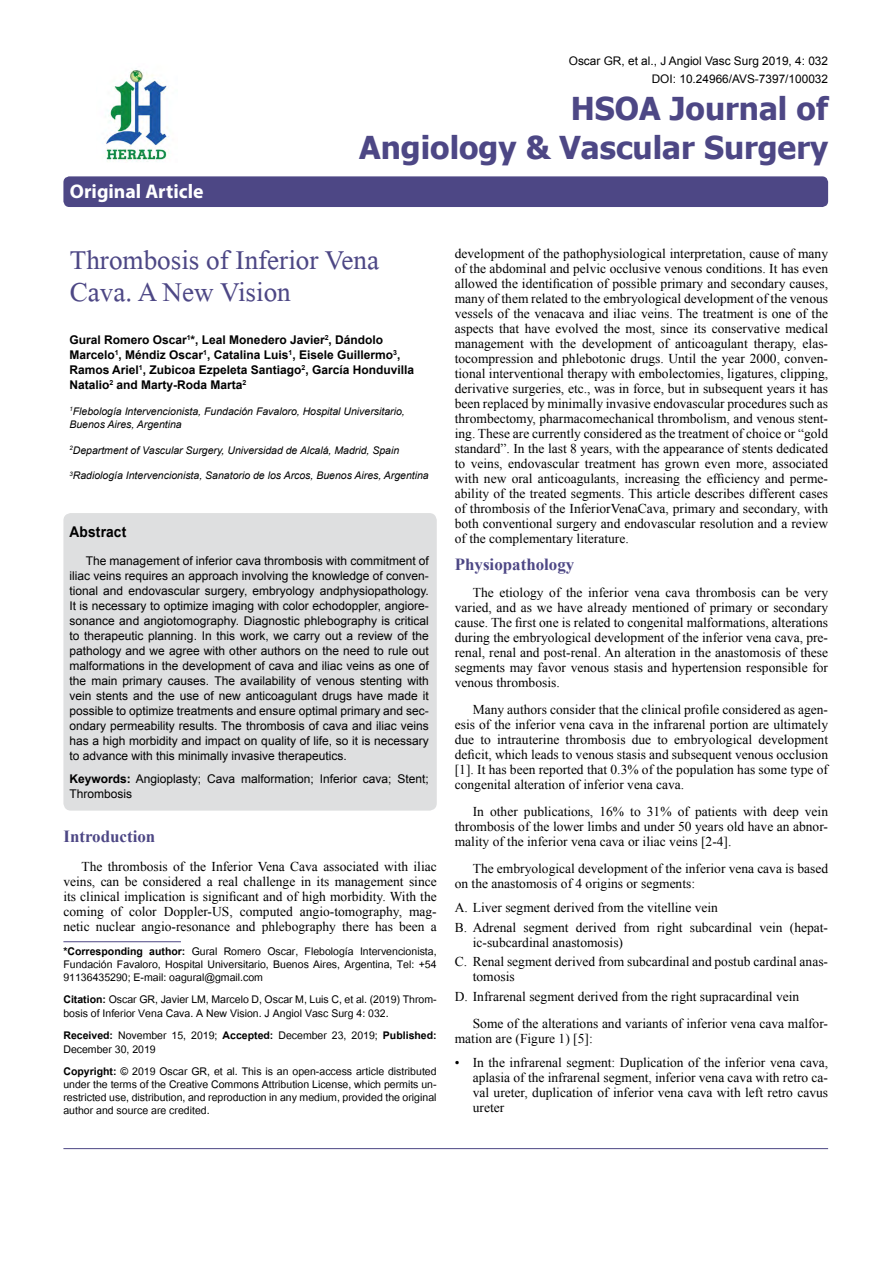
<style>
.page{position:relative;width:893px;height:1263px;background:#fff}
.page>*{position:absolute;margin:0;border:0;box-sizing:border-box;transform-origin:0 0}
.t1{font:40.5px/31.5px "Microsoft Himalaya";color:#4d4785}
.t2{font:700 31.5px/39px "Tahoma";color:#4d4785;text-align:right}
.t3{font:700 19.8px "Myriad Hebrew";color:#fff}
.t4{font:700 16.95px "Times New Roman";color:#4d4785}
.t5{font:700 14.85px "Arial";letter-spacing:.015em;color:#000;scale:.93 1}
.t6{font:14.7px/13.2px "Utsaah";color:#000;text-align:justify}
.t7{font:13.5px/15px "Times New Roman";color:#000;text-align:justify}
.t8{font:12px/15px "Arial";color:#000;text-align:justify}
.t9{font:700 12px/15px "Arial";color:#000}
.t10{font:11.85px/18px "Arial";color:#000;text-align:right}
.t11{font:italic 10.5px/13.5px "Arial";color:#000}
.s1{font-weight:700}
</style>
<div class="page">
<div style="left:63px;top:176px;width:765px;height:31px;background:#4d4785;border-radius:6px"></div>
<hr style="left:63px;top:941px;width:118px;height:1px;background:#4d4785">
<img style="left:105px;top:70px;width:64px;height:92px">
<hr style="left:63px;top:1148px;width:765px;height:1px;background:#4d4785">
<div style="left:63px;top:513px;width:374px;height:298px;background:#dedfe0;border-radius:8px"></div>
<h3 class="t3" style="left:70px;top:180px;width:135px">Original Article</h3>
<p class="t10" style="left:569px;top:52px;width:261px">Oscar GR, et al., J Angiol Vasc Surg 2019, 4: 032<br>DOI: 10.24966/AVS-7397/100032</p>
<h2 class="t2" style="left:359px;top:87px;width:470px">HSOA Journal of<br>Angiology &amp; Vascular Surgery</h2>
<h1 class="t1" style="left:70px;top:240px;width:311px">Thrombosis of Inferior Vena<br>Cava. A New Vision</h1>
<p class="t9" style="left:69px;top:333px;width:346px">Gural Romero Oscar<sup>1</sup>*, Leal Monedero Javier<sup>2</sup>, Dándolo Marcelo<sup>1</sup>, Méndiz Oscar<sup>1</sup>, Catalina Luis<sup>1</sup>, Eisele Guillermo<sup>3</sup>, Ramos Ariel<sup>1</sup>, Zubicoa Ezpeleta Santiago<sup>2</sup>, García Honduvilla Natalio<sup>2</sup> and Marty-Roda Marta<sup>2</sup></p>
<p class="t11" style="left:69px;top:404px;width:337px"><sup>1</sup>Flebología Intervencionista, Fundación Favaloro, Hospital Universitario,<br>Buenos Aires, Argentina</p>
<p class="t11" style="left:69px;top:443px;width:331px"><sup>2</sup>Department of Vascular Surgery, Universidad de Alcalá, Madrid, Spain</p>
<p class="t11" style="left:69px;top:469px;width:361px"><sup>3</sup>Radiología Intervencionista, Sanatorio de los Arcos, Buenos Aires, Argentina</p>
<p class="t5" style="left:69px;top:521px;width:63px">Abstract</p>
<p class="t8" style="left:69px;top:553px;width:361px;text-indent:16px">The management of inferior cava thrombosis with commitment of iliac veins requires an approach involving the knowledge of conven&shy;tional and endovascular surgery, embryology andphysiopathology.<br>It is necessary to optimize imaging with color echodoppler, angiore&shy;sonance and angiotomography. Diagnostic phlebography is critical to therapeutic planning. In this work, we carry out a review of the pathology and we agree with other authors on the need to rule out malformations in the development of cava and iliac veins as one of the main primary causes. The availability of venous stenting with vein stents and the use of new anticoagulant drugs have made it possible to optimize treatments and ensure optimal primary and sec&shy;ondary permeability results. The thrombosis of cava and iliac veins has a high morbidity and impact on quality of life, so it is necessary to advance with this minimally invasive therapeutics.</p>
<p class="t8" style="left:69px;top:771px;width:361px"><span class="s1">Keywords:</span> Angioplasty; Cava malformation; Inferior cava; Stent;<br>Thrombosis</p>
<p class="t4" style="left:63px;top:825px;width:93px">Introduction</p>
<p class="t7" style="left:63px;top:858px;width:375px;text-indent:18px">The thrombosis of the Inferior Vena Cava associated with iliac veins, can be considered a real challenge in its management since its clinical implication is significant and of high morbidity. With the coming of color Doppler-US, computed angio-tomography, mag&shy;netic nuclear angio-resonance and phlebography there has been a</p>
<p class="t6" style="left:63px;top:945px;width:375px"><span class="s1">*Corresponding author:</span> Gural Romero Oscar, Flebología Intervencionista, Fundación Favaloro, Hospital Universitario, Buenos Aires, Argentina, Tel: +54<br>91136435290; E-mail: oagural@gmail.com</p>
<p class="t6" style="left:63px;top:994px;width:375px"><span class="s1">Citation:</span> Oscar GR, Javier LM, Marcelo D, Oscar M, Luis C, et al. (2019) Throm&shy;bosis of Inferior Vena Cava. A New Vision. J Angiol Vasc Surg 4: 032.</p>
<p class="t6" style="left:63px;top:1030px;width:375px"><span class="s1">Received:</span> November 15, 2019; <span class="s1">Accepted:</span> December 23, 2019; <span class="s1">Published:<br></span>December 30, 2019</p>
<p class="t6" style="left:63px;top:1066px;width:375px"><span class="s1">Copyright:</span> © 2019 Oscar GR, et al. This is an open-access article distributed under the terms of the Creative Commons Attribution License, which permits un&shy;restricted use, distribution, and reproduction in any medium, provided the original author and source are credited.</p>
<p class="t7" style="left:455px;top:246px;width:375px">development of the pathophysiological interpretation, cause of many of the abdominal and pelvic occlusive venous conditions. It has even allowed the identification of possible primary and secondary causes, many of them related to the embryological development of the venous vessels of the venacava and iliac veins. The treatment is one of the aspects that have evolved the most, since its conservative medical management with the development of anticoagulant therapy, elas&shy;tocompression and phlebotonic drugs. Until the year 2000, conven&shy;tional interventional therapy with embolectomies, ligatures, clipping, derivative surgeries, etc., was in force, but in subsequent years it has been replaced by minimally invasive endovascular procedures such as thrombectomy, pharmacomechanical thrombolism, and venous stent&shy;ing. These are currently considered as the treatment of choice or “gold standard”. In the last 8 years, with the appearance of stents dedicated to veins, endovascular treatment has grown even more, associated with new oral anticoagulants, increasing the efficiency and perme&shy;ability of the treated segments. This article describes different cases of thrombosis of the InferiorVenaCava, primary and secondary, with both conventional surgery and endovascular resolution and a review of the complementary literature.</p>
<p class="t4" style="left:455px;top:553px;width:121px">Physiopathology</p>
<p class="t7" style="left:455px;top:585px;width:375px;text-indent:18px">The etiology of the inferior vena cava thrombosis can be very varied, and as we have already mentioned of primary or secondary cause. The first one is related to congenital malformations, alterations during the embryological development of the inferior vena cava, pre&shy;renal, renal and post-renal. An alteration in the anastomosis of these segments may favor venous stasis and hypertension responsible for venous thrombosis.</p>
<p class="t7" style="left:455px;top:702px;width:375px;text-indent:18px">Many authors consider that the clinical profile considered as agen&shy;esis of the inferior vena cava in the infrarenal portion are ultimately due to intrauterine thrombosis due to embryological development deficit, which leads to venous stasis and subsequent venous occlusion [1]. It has been reported that 0.3% of the population has some type of congenital alteration of inferior vena cava.</p>
<p class="t7" style="left:455px;top:804px;width:375px;text-indent:18px">In other publications, 16% to 31% of patients with deep vein thrombosis of the lower limbs and under 50 years old have an abnor&shy;mality of the inferior vena cava or iliac veins [2-4].</p>
<p class="t7" style="left:455px;top:861px;width:375px;text-indent:18px">The embryological development of the inferior vena cava is based on the anastomosis of 4 origins or segments:</p>
<p class="t7" style="left:455px;top:898px;width:375px;line-height:19.5px">A. Liver segment derived from the vitelline vein<br>B. Adrenal segment derived from right subcardinal vein (hepat-</p>
<p class="t7" style="left:455px;top:932px;width:375px;line-height:19.5px;text-indent:18px">ic-subcardinal anastomosis)<br>C. Renal segment derived from subcardinal and postub cardinal anas-</p>
<p class="t7" style="left:455px;top:967px;width:346px;line-height:19.5px;text-indent:18px">tomosis<br>D. Infrarenal segment derived from the right supracardinal vein</p>
<p class="t7" style="left:455px;top:1016px;width:375px;text-indent:18px">Some of the alterations and variants of inferior vena cava malfor&shy;mation are (Figure 1) [5]:</p>
<p class="t7" style="left:473px;top:1055px;width:357px;text-indent:-18px">• In the infrarenal segment: Duplication of the inferior vena cava, aplasia of the infrarenal segment, inferior vena cava with retro ca&shy;val ureter, duplication of inferior vena cava with left retro cavus ureter</p>
</div>
